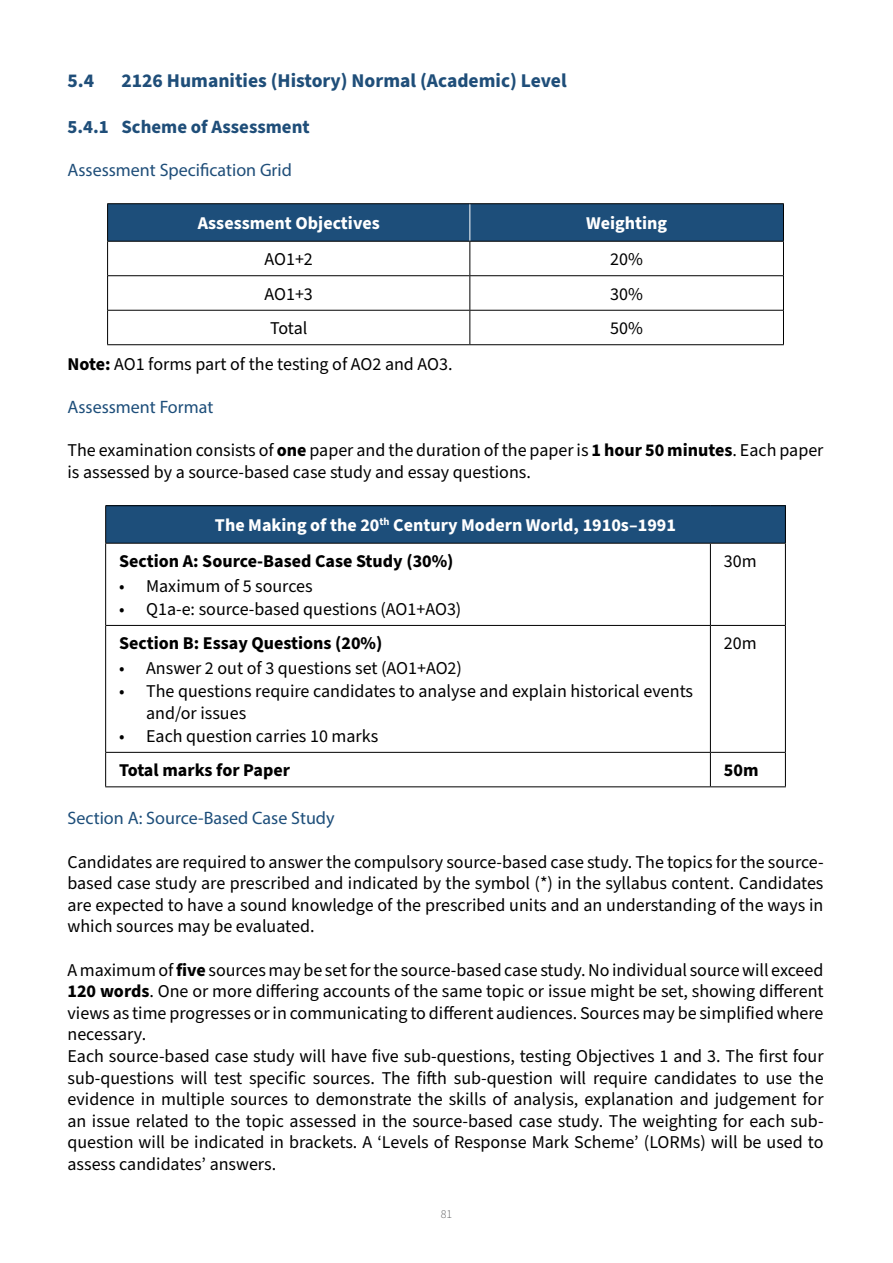
<style>
.page{position:relative;width:893px;height:1263px;background:#fff}
.page>*{position:absolute;margin:0;border:0;box-sizing:border-box;transform-origin:0 0}
.t1{font:700 19.5px "Source Sans Pro";color:#1f4e79}
.t2{font:700 18.75px "Source Sans Pro";color:#1f4e79}
.t3{font:18px/21.6px "Source Sans Pro";color:#000}
.t4{font:700 18px/36px "Source Sans Pro";color:#fff}
.t5{font:700 18px "Source Sans Pro";color:#000}
.t6{font:18px "Myriad Pro";color:#1d4e7a}
.t7{font:18px "Myriad Pro";color:#1f4e79}
.t8{font:300 12px "Source Sans Pro";color:#58595b}
.s1{font-weight:700}
.s2{color:#000}
</style>
<div class="page">
<div style="left:108px;top:204px;width:675px;height:37px;background:#1d4e7a"></div>
<hr style="left:108px;top:275px;width:362px;height:1px;background:#000">
<hr style="left:470px;top:275px;width:313px;height:1px;background:#000">
<hr style="left:108px;top:310px;width:362px;height:1px;background:#000">
<hr style="left:470px;top:310px;width:313px;height:1px;background:#000">
<hr style="left:469px;top:242px;width:1px;height:33px;background:#000">
<hr style="left:469px;top:276px;width:1px;height:34px;background:#000">
<hr style="left:469px;top:311px;width:1px;height:33px;background:#000">
<hr style="left:469px;top:204px;width:1px;height:37px;background:#fff">
<hr style="left:107px;top:241px;width:363px;height:1px;background:#000">
<hr style="left:470px;top:241px;width:314px;height:1px;background:#000">
<hr style="left:107px;top:203px;width:363px;height:1px;background:#000101">
<hr style="left:107px;top:204px;width:1px;height:37px;background:#000101">
<hr style="left:470px;top:203px;width:314px;height:1px;background:#000101">
<hr style="left:783px;top:204px;width:1px;height:37px;background:#000101">
<hr style="left:107px;top:242px;width:1px;height:34px;background:#000101">
<hr style="left:783px;top:242px;width:1px;height:34px;background:#000101">
<hr style="left:107px;top:276px;width:1px;height:34px;background:#000101">
<hr style="left:783px;top:276px;width:1px;height:34px;background:#000101">
<hr style="left:107px;top:310px;width:1px;height:34px;background:#000101">
<hr style="left:783px;top:310px;width:1px;height:34px;background:#000101">
<hr style="left:107px;top:344px;width:363px;height:1px;background:#000101">
<hr style="left:470px;top:344px;width:314px;height:1px;background:#000101">
<div style="left:106px;top:506px;width:679px;height:37px;background:#1d4e7a"></div>
<hr style="left:106px;top:625px;width:604px;height:1px;background:#000">
<hr style="left:710px;top:625px;width:75px;height:1px;background:#000">
<hr style="left:106px;top:752px;width:604px;height:1px;background:#000">
<hr style="left:710px;top:752px;width:75px;height:1px;background:#000">
<hr style="left:710px;top:544px;width:1px;height:81px;background:#000">
<hr style="left:710px;top:626px;width:1px;height:126px;background:#000">
<hr style="left:710px;top:753px;width:1px;height:33px;background:#000">
<hr style="left:105px;top:543px;width:605px;height:1px;background:#000">
<hr style="left:710px;top:543px;width:76px;height:1px;background:#000">
<hr style="left:105px;top:505px;width:605px;height:1px;background:#000101">
<hr style="left:105px;top:506px;width:1px;height:37px;background:#000101">
<hr style="left:710px;top:505px;width:76px;height:1px;background:#000101">
<hr style="left:785px;top:506px;width:1px;height:37px;background:#000101">
<hr style="left:105px;top:544px;width:1px;height:81px;background:#000101">
<hr style="left:785px;top:544px;width:1px;height:81px;background:#000101">
<hr style="left:105px;top:625px;width:1px;height:127px;background:#000101">
<hr style="left:785px;top:625px;width:1px;height:127px;background:#000101">
<hr style="left:105px;top:752px;width:1px;height:34px;background:#000101">
<hr style="left:785px;top:752px;width:1px;height:34px;background:#000101">
<hr style="left:105px;top:786px;width:605px;height:1px;background:#000101">
<hr style="left:710px;top:786px;width:76px;height:1px;background:#000101">
<p class="t1" style="left:68px;top:67px;width:28px">5.4</p>
<p class="t1" style="left:121px;top:67px;width:447px">2126 Humanities (History) Normal (Academic) Level</p>
<p class="t2" style="left:68px;top:114px;width:244px">5.4.1 Scheme of Assessment</p>
<p class="t7" style="left:68px;top:159px;width:226px">Assessment Specification Grid</p>
<p class="t4" style="left:198px;top:206px;width:184px">Assessment Objectives</p>
<p class="t4" style="left:586px;top:206px;width:83px">Weighting</p>
<p class="t3" style="left:265px;top:249px;width:50px">AO1+2</p>
<p class="t3" style="left:610px;top:249px;width:34px">20%</p>
<p class="t3" style="left:265px;top:284px;width:50px">AO1+3</p>
<p class="t3" style="left:610px;top:284px;width:34px">30%</p>
<p class="t3" style="left:270px;top:318px;width:39px">Total</p>
<p class="t3" style="left:610px;top:318px;width:34px">50%</p>
<p class="t3" style="left:67px;top:353px;width:387px"><span class="s1">Note:</span> AO1 forms part of the testing of AO2 and AO3.</p>
<p class="t6" style="left:67px;top:396px;width:147px">Assessment Format</p>
<p class="t3" style="left:67px;top:440px;width:757px">The examination consists of <span class="s1">one</span> paper and the duration of the paper is <span class="s1">1 hour 50 minutes</span>. Each paper is assessed by a source-based case study and essay questions.</p>
<p class="t4" style="left:119px;top:508px;width:558px;text-indent:96px">The Making of the 20<sup>th</sup> Century Modern World, 1910s–1991<br><span class="s2">Section A: Source-Based Case Study (30%)</span></p>
<p class="t3" style="left:119px;top:576px;width:195px">• Maximum of 5 sources</p>
<p class="t3" style="left:119px;top:599px;width:344px">• Q1a-e: source-based questions (AO1+AO3)</p>
<p class="t3" style="left:724px;top:551px;width:34px">30m</p>
<p class="t5" style="left:119px;top:631px;width:265px">Section B: Essay Questions (20%)</p>
<p class="t3" style="left:119px;top:658px;width:344px">• Answer 2 out of 3 questions set (AO1+AO2)</p>
<p class="t3" style="left:146px;top:681px;width:548px;text-indent:-27px">• The questions require candidates to analyse and explain historical events and/or issues</p>
<p class="t3" style="left:119px;top:726px;width:261px">• Each question carries 10 marks</p>
<p class="t3" style="left:724px;top:633px;width:34px">20m</p>
<p class="t5" style="left:119px;top:758px;width:172px">Total marks for Paper</p>
<p class="t5" style="left:724px;top:758px;width:36px">50m</p>
<p class="t6" style="left:68px;top:807px;width:269px">Section A: Source-Based Case Study</p>
<p class="t3" style="left:68px;top:851px;width:758px;text-align:justify">Candidates are required to answer the compulsory source-based case study. The topics for the source&shy;based case study are prescribed and indicated by the symbol (*) in the syllabus content. Candidates are expected to have a sound knowledge of the prescribed units and an understanding of the ways in which sources may be evaluated.</p>
<p class="t3" style="left:68px;top:959px;width:758px">A maximum of <span class="s1">five</span> sources may be set for the source-based case study. No individual source will exceed <span class="s1">120 words</span>. One or more differing accounts of the same topic or issue might be set, showing different views as time progresses or in communicating to different audiences. Sources may be simplified where necessary.<br>Each source-based case study will have five sub-questions, testing Objectives 1 and 3. The first four sub-questions will test specific sources. The fifth sub-question will require candidates to use the evidence in multiple sources to demonstrate the skills of analysis, explanation and judgement for an issue related to the topic assessed in the source-based case study. The weighting for each sub&shy;question will be indicated in brackets. A ‘Levels of Response Mark Scheme’ (LORMs) will be used to assess candidates’ answers.</p>
<p class="t8" style="left:441px;top:1206px;width:13px">81</p>
</div>
